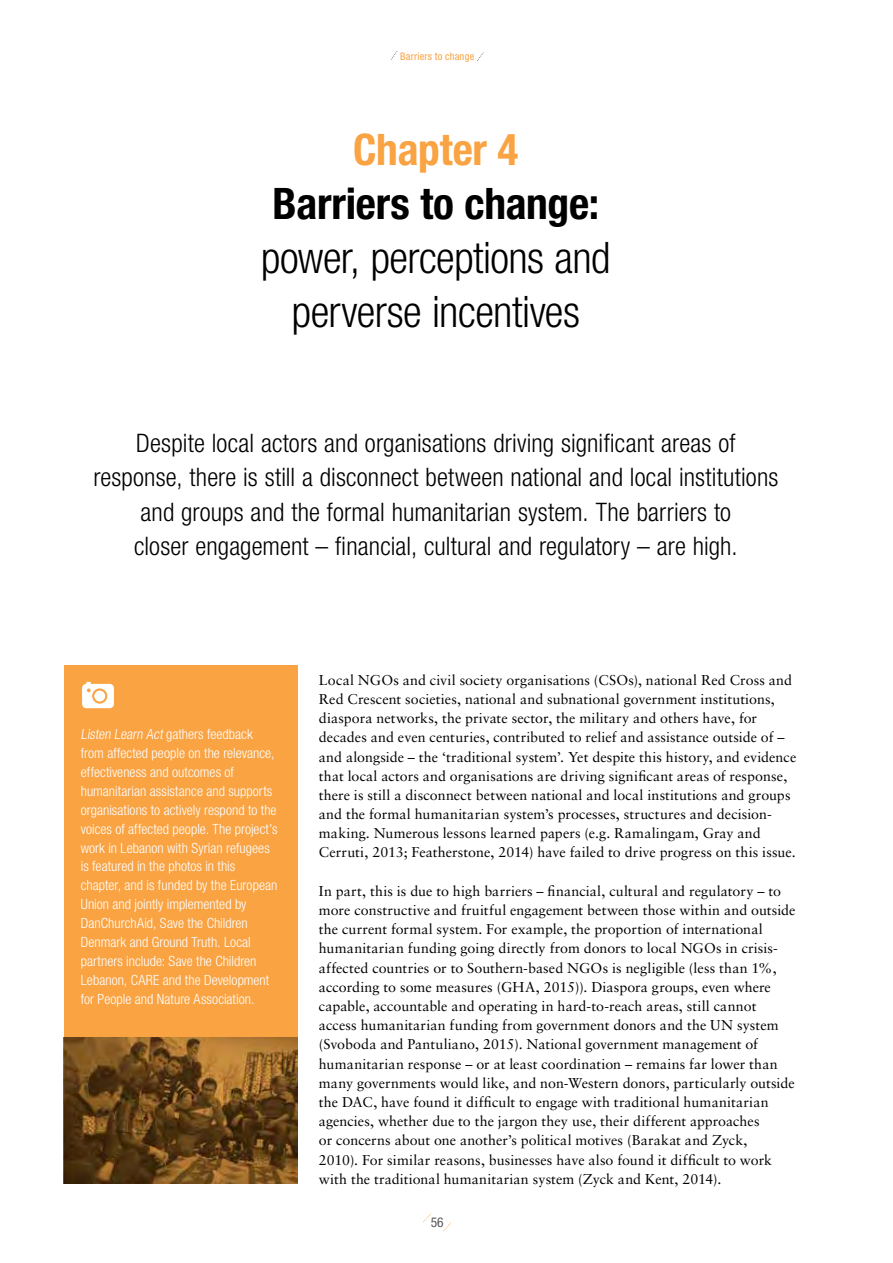
<style>
.page{position:relative;width:893px;height:1263px;background:#fff}
.page>*{position:absolute;margin:0;border:0;box-sizing:border-box;transform-origin:0 0}
.t1{font:300 condensed 43.5px/54px "Helvetica Neue LT Std";letter-spacing:-.01em;color:#000;text-align:center}
.t2{font:700 condensed 43.5px "Helvetica Neue LT Std";letter-spacing:-.005em;color:#000}
.t3{font:700 condensed 43.5px "Helvetica Neue LT Std";letter-spacing:-.005em;color:#f9a343}
.t4{font:300 condensed 25.5px/34.5px "Helvetica Neue LT Std";letter-spacing:.005em;color:#000;text-align:center}
.t5{font:14.25px/19.2px "Sabon LT Std";letter-spacing:.005em;color:#000}
.t6{font:300 condensed 14.1px/18.9px "Helvetica Neue LT Std";letter-spacing:.005em;color:#fff}
.t7{font:condensed 13.5px "Helvetica Neue LT Std";color:#58595b}
.t8{font:condensed 10.5px "Helvetica Neue LT Std";letter-spacing:.02em;color:#f9a343}
</style>
<div class="page">
<svg style="left:423px;top:1213px;width:8px;height:9px"></svg>
<svg style="left:443px;top:1222px;width:8px;height:9px"></svg>
<div style="left:64px;top:665px;width:234px;height:519px;background:#f9a343"></div>
<svg style="left:82px;top:682px;width:32px;height:26px"></svg>
<img style="left:64px;top:1037px;width:233px;height:147px">
<p class="t8" style="left:400px;top:50px;width:76px">Barriers to change</p>
<h1 class="t3" style="left:353px;top:123px;width:167px">Chapter 4</h1>
<h1 class="t2" style="left:273px;top:177px;width:328px">Barriers to change:</h1>
<h1 class="t1" style="left:261px;top:231px;width:351px">power, perceptions and perverse incentives</h1>
<p class="t4" style="left:93px;top:425px;width:686px">Despite local actors and organisations driving significant areas of response, there is still a disconnect between national and local institutions and groups and the formal humanitarian system. The barriers to<br>closer engagement – financial, cultural and regulatory – are high.</p>
<p class="t6" style="left:81px;top:725px;width:198px">Listen Learn Act gathers feedback from affected people on the relevance, effectiveness and outcomes of humanitarian assistance and supports organisations to actively respond to the voices of affected people. The project’s work in Lebanon with Syrian refugees is featured in the photos in this chapter, and is funded by the European Union and jointly implemented by DanChurchAid, Save the Children Denmark and Ground Truth. Local partners include: Save the Children Lebanon, CARE and the Development for People and Nature Association.</p>
<p class="t5" style="left:319px;top:670px;width:479px">Local NGOs and civil society organisations (CSOs), national Red Cross and Red Crescent societies, national and subnational government institutions, diaspora networks, the private sector, the military and others have, for decades and even centuries, contributed to relief and assistance outside of – and alongside – the ‘traditional system’. Yet despite this history, and evidence that local actors and organisations are driving significant areas of response, there is still a disconnect between national and local institutions and groups and the formal humanitarian system’s processes, structures and decision&shy;making. Numerous lessons learned papers (e.g. Ramalingam, Gray and Cerruti, 2013; Featherstone, 2014) have failed to drive progress on this issue.</p>
<p class="t5" style="left:319px;top:881px;width:478px">In part, this is due to high barriers – financial, cultural and regulatory – to more constructive and fruitful engagement between those within and outside the current formal system. For example, the proportion of international humanitarian funding going directly from donors to local NGOs in crisis&shy;affected countries or to Southern-based NGOs is negligible (less than 1%, according to some measures (GHA, 2015)). Diaspora groups, even where capable, accountable and operating in hard-to-reach areas, still cannot access humanitarian funding from government donors and the UN system (Svoboda and Pantuliano, 2015). National government management of humanitarian response – or at least coordination – remains far lower than many governments would like, and non-Western donors, particularly outside the DAC, have found it difficult to engage with traditional humanitarian agencies, whether due to the jargon they use, their different approaches<br>or concerns about one another’s political motives (Barakat and Zyck,<br>2010). For similar reasons, businesses have also found it difficult to work with the traditional humanitarian system (Zyck and Kent, 2014).</p>
<p class="t7" style="left:431px;top:1214px;width:14px">56</p>
</div>
